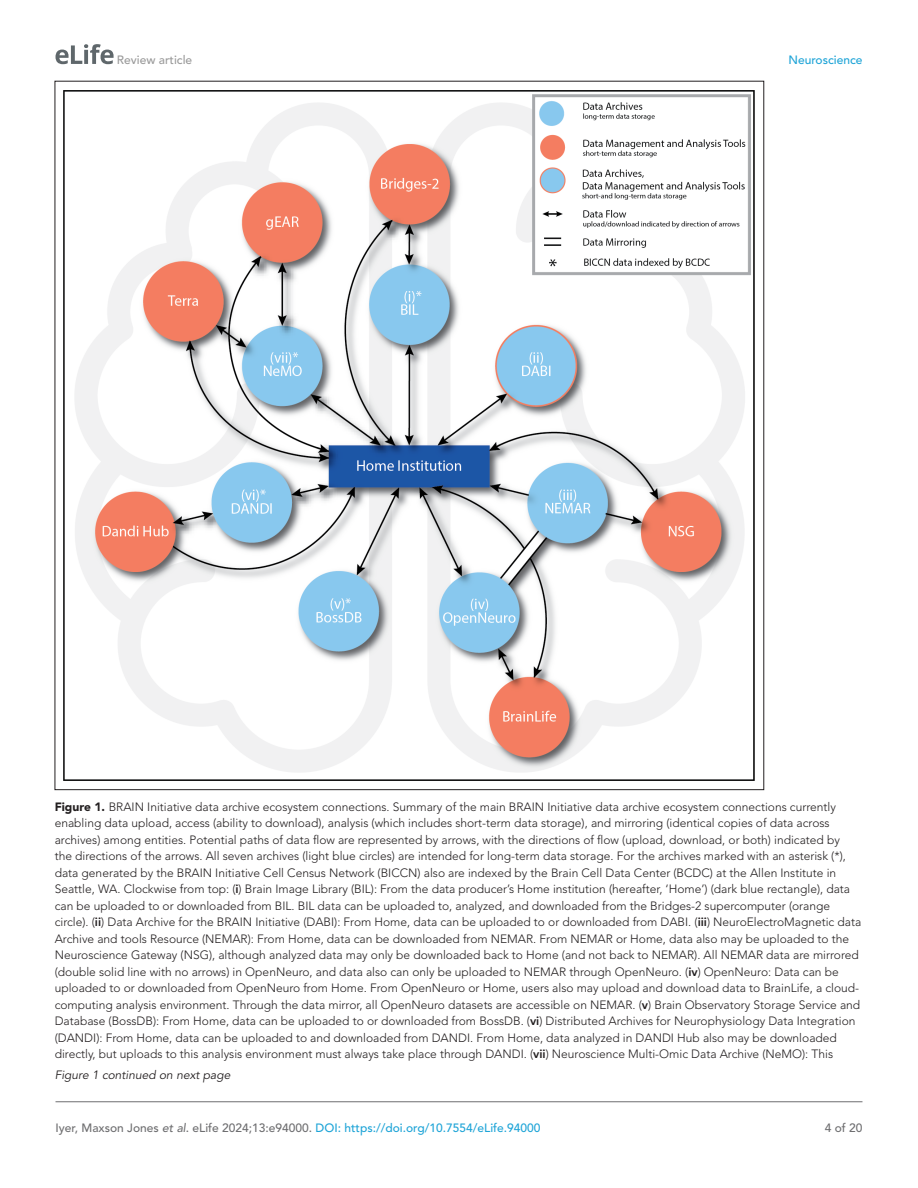
<style>
.page{position:relative;width:918px;height:1188px;background:#fff}
.page>*{position:absolute;margin:0;border:0;box-sizing:border-box;transform-origin:0 0}
.t1{font:300 12px/16.5px "Avenir LT Std";color:#231f20}
.t2{font:500 12px "Avenir LT Std";color:#1ea4d7}
.t3{font:italic 12px "Avenir LT Std";color:#231f20}
.t4{font:500 12px "Avenir LT Std";color:#9a9a9a}
.t5{font:500 12px "Avenir LT Std";color:#6e6e70}
.s1{font-weight:900}
.s2{font-weight:800}
.s3{color:#6e6e70}
.s4{font-style:italic;color:#6e6e70}
</style>
<div class="page">
<svg style="left:56px;top:44px;width:58px;height:20px"></svg>
<hr style="left:56px;top:1101px;width:806px;height:1px;background:#6e6e70">
<img style="left:64px;top:90px;width:691px;height:691px">
<p class="t4" style="left:117px;top:53px;width:77px">Review article</p>
<p class="t2" style="left:788px;top:53px;width:76px">Neuroscience</p>
<p class="t1" style="left:55px;top:799px;width:808px"><span class="s1">Figure 1.</span> BRAIN Initiative data archive ecosystem connections. Summary of the main BRAIN Initiative data archive ecosystem connections currently enabling data upload, access (ability to download), analysis (which includes short-term data storage), and mirroring (identical copies of data across archives) among entities. Potential paths of data flow are represented by arrows, with the directions of flow (upload, download, or both) indicated by<br>the directions of the arrows. All seven archives (light blue circles) are intended for long-term data storage. For the archives marked with an asterisk (*), data generated by the BRAIN Initiative Cell Census Network (BICCN) also are indexed by the Brain Cell Data Center (BCDC) at the Allen Institute in Seattle, WA. Clockwise from top: (<span class="s2">i</span>) Brain Image Library (BIL): From the data producer’s Home institution (hereafter, ‘Home’) (dark blue rectangle), data can be uploaded to or downloaded from BIL. BIL data can be uploaded to, analyzed, and downloaded from the Bridges-2 supercomputer (orange circle). (<span class="s2">ii</span>) Data Archive for the BRAIN Initiative (DABI): From Home, data can be uploaded to or downloaded from DABI. (<span class="s2">iii</span>) NeuroElectroMagnetic data Archive and tools Resource (NEMAR): From Home, data can be downloaded from NEMAR. From NEMAR or Home, data also may be uploaded to the Neuroscience Gateway (NSG), although analyzed data may only be downloaded back to Home (and not back to NEMAR). All NEMAR data are mirrored (double solid line with no arrows) in OpenNeuro, and data also can only be uploaded to NEMAR through OpenNeuro. (<span class="s2">iv</span>) OpenNeuro: Data can be uploaded to or downloaded from OpenNeuro from Home. From OpenNeuro or Home, users also may upload and download data to BrainLife, a cloud&shy;computing analysis environment. Through the data mirror, all OpenNeuro datasets are accessible on NEMAR. (<span class="s2">v</span>) Brain Observatory Storage Service and Database (BossDB): From Home, data can be uploaded to or downloaded from BossDB. (<span class="s2">vi</span>) Distributed Archives for Neurophysiology Data Integration (DANDI): From Home, data can be uploaded to and downloaded from DANDI. From Home, data analyzed in DANDI Hub also may be downloaded directly, but uploads to this analysis environment must always take place through DANDI. (<span class="s2">vii</span>) Neuroscience Multi-Omic Data Archive (NeMO): This</p>
<p class="t3" style="left:55px;top:1068px;width:177px">Figure 1 continued on next page</p>
<p class="t2" style="left:56px;top:1121px;width:487px"><span class="s3">Iyer, Maxson Jones</span> <span class="s4">et al</span><span class="s3">. eLife 2024;13:e94000.</span> DOI: https://doi.org/10.7554/eLife.94000</p>
<p class="t5" style="left:825px;top:1121px;width:39px">4 of 20</p>
</div>
